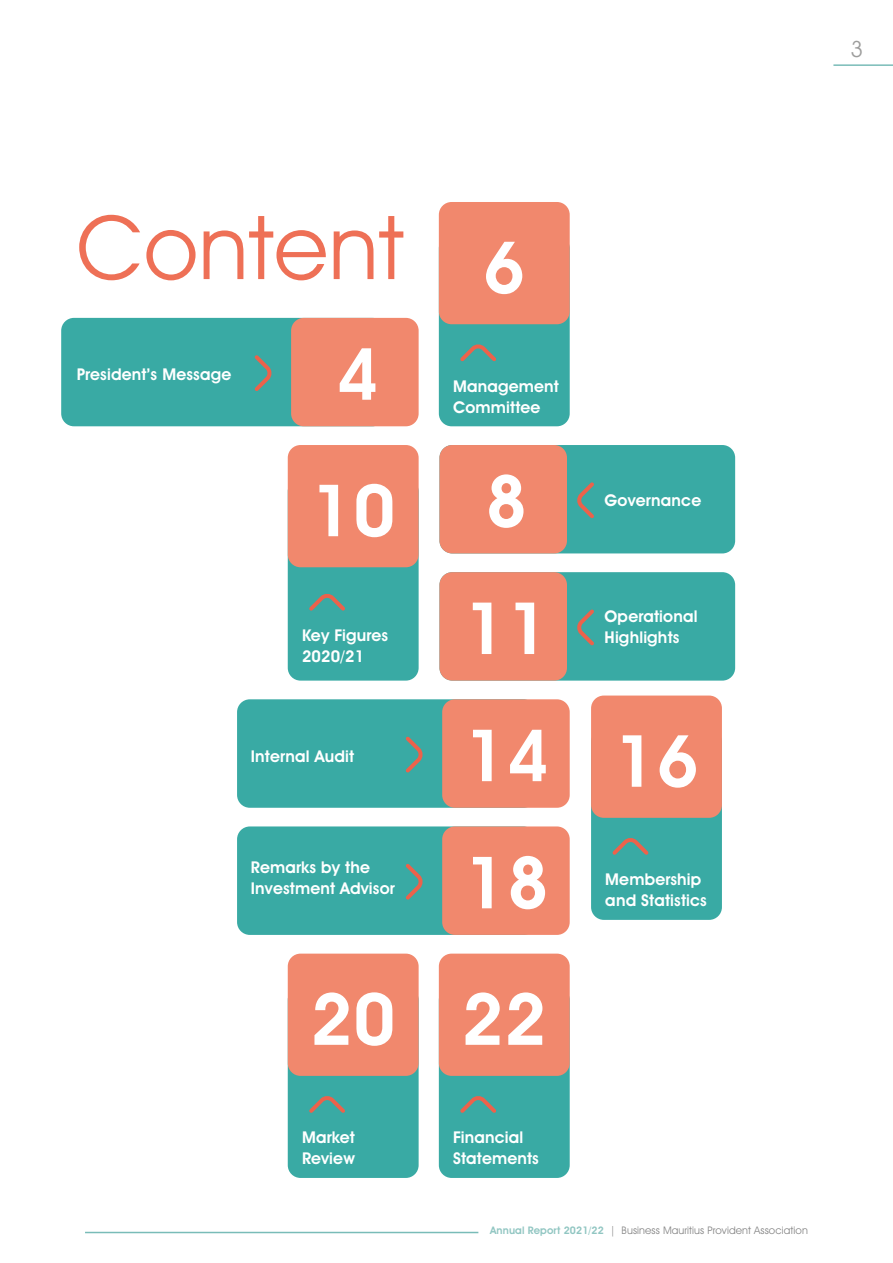
<style>
.page{position:relative;width:893px;height:1263px;background:#fff}
.page>*{position:absolute;margin:0;border:0;box-sizing:border-box;transform-origin:0 0}
.t1{font:88.65px "Avant Garde IT Cby BT";letter-spacing:.01em;color:#ee7056}
.t2{font:600 72.3px "Avant Garde IT Cby BT";letter-spacing:.01em;color:#fff}
.t3{font:22.5px "Avant Garde IT Cby BT";color:#9d9d9c}
.t4{font:600 16.35px/21px "Avant Garde IT Cby BT";letter-spacing:.01em;color:#fff}
.t5{font:10.5px "Avant Garde IT Cby BT";letter-spacing:.01em;color:#878787}
.s1{font-weight:600;color:#91c6c2}
</style>
<div class="page">
<div style="left:61px;top:318px;width:324px;height:108px;background:#39aaa4;border-radius:13px"></div>
<div style="left:291px;top:318px;width:128px;height:108px;background:#f1886d;border-radius:13px"></div>
<svg style="left:254px;top:355px;width:18px;height:36px"></svg>
<div style="left:237px;top:699px;width:299px;height:109px;background:#39aaa4;border-radius:13px"></div>
<div style="left:442px;top:699px;width:128px;height:109px;background:#f1886d;border-radius:13px"></div>
<svg style="left:405px;top:736px;width:18px;height:37px"></svg>
<div style="left:237px;top:826px;width:299px;height:109px;background:#39aaa4;border-radius:13px"></div>
<div style="left:442px;top:826px;width:128px;height:109px;background:#f1886d;border-radius:13px"></div>
<svg style="left:405px;top:864px;width:18px;height:36px"></svg>
<div style="left:439px;top:572px;width:296px;height:109px;background:#39aaa4;border-radius:13px"></div>
<div style="left:439px;top:572px;width:128px;height:109px;background:#f1886d;border-radius:13px"></div>
<svg style="left:577px;top:609px;width:17px;height:37px"></svg>
<div style="left:439px;top:445px;width:296px;height:108px;background:#39aaa4;border-radius:13px"></div>
<div style="left:439px;top:445px;width:128px;height:108px;background:#f1886d;border-radius:13px"></div>
<svg style="left:577px;top:482px;width:17px;height:37px"></svg>
<div style="left:439px;top:236px;width:131px;height:190px;background:#39aaa4;border-radius:13px"></div>
<div style="left:439px;top:202px;width:131px;height:122px;background:#f1886d;border-radius:13px"></div>
<svg style="left:460px;top:344px;width:37px;height:18px"></svg>
<div style="left:288px;top:479px;width:131px;height:202px;background:#39aaa4;border-radius:13px"></div>
<div style="left:288px;top:445px;width:131px;height:122px;background:#f1886d;border-radius:13px"></div>
<svg style="left:309px;top:594px;width:36px;height:17px"></svg>
<div style="left:439px;top:987px;width:131px;height:191px;background:#39aaa4;border-radius:13px"></div>
<div style="left:439px;top:954px;width:131px;height:122px;background:#f1886d;border-radius:13px"></div>
<svg style="left:460px;top:1096px;width:36px;height:17px"></svg>
<div style="left:288px;top:987px;width:131px;height:191px;background:#39aaa4;border-radius:13px"></div>
<div style="left:288px;top:954px;width:131px;height:122px;background:#f1886d;border-radius:13px"></div>
<svg style="left:309px;top:1096px;width:36px;height:17px"></svg>
<div style="left:591px;top:729px;width:131px;height:191px;background:#39aaa4;border-radius:13px"></div>
<div style="left:591px;top:695px;width:131px;height:123px;background:#f1886d;border-radius:13px"></div>
<svg style="left:612px;top:838px;width:37px;height:17px"></svg>
<hr style="left:833px;top:64px;width:60px;height:2px;background:#79bcb8">
<hr style="left:85px;top:1232px;width:393px;height:1px;background:#79bcb8">
<h3 class="t3" style="left:850px;top:35px;width:14px">3</h3>
<h1 class="t1" style="left:77px;top:194px;width:328px">Content</h1>
<p class="t4" style="left:77px;top:363px;width:156px">President’s Message</p>
<h2 class="t2" style="left:337px;top:331px;width:44px">4</h2>
<h2 class="t2" style="left:311px;top:467px;width:86px">10</h2>
<p class="t4" style="left:302px;top:625px;width:88px">Key Figures<br>2020/21</p>
<p class="t4" style="left:251px;top:746px;width:105px">Internal Audit</p>
<h2 class="t2" style="left:483px;top:224px;width:44px">6</h2>
<p class="t4" style="left:453px;top:375px;width:107px">Management<br>Committee</p>
<h2 class="t2" style="left:485px;top:458px;width:44px">8</h2>
<h2 class="t2" style="left:464px;top:585px;width:86px">11</h2>
<h2 class="t2" style="left:464px;top:712px;width:86px">14</h2>
<p class="t4" style="left:251px;top:857px;width:145px">Remarks by the<br>Investment Advisor</p>
<h2 class="t2" style="left:464px;top:839px;width:86px">18</h2>
<h2 class="t2" style="left:311px;top:976px;width:86px">20</h2>
<p class="t4" style="left:302px;top:1127px;width:54px">Market<br>Review</p>
<h2 class="t2" style="left:462px;top:976px;width:86px">22</h2>
<p class="t4" style="left:453px;top:1127px;width:87px">Financial<br>Statements</p>
<p class="t4" style="left:605px;top:490px;width:98px">Governance</p>
<p class="t4" style="left:605px;top:605px;width:94px">Operational</p>
<p class="t4" style="left:605px;top:626px;width:76px">Highlights</p>
<h2 class="t2" style="left:614px;top:718px;width:86px">16</h2>
<p class="t4" style="left:605px;top:869px;width:103px">Membership and Statistics</p>
<p class="t5" style="left:490px;top:1224px;width:319px"><span class="s1">Annual Report 2021/22</span> | Business Mauritius Provident Association</p>
</div>
